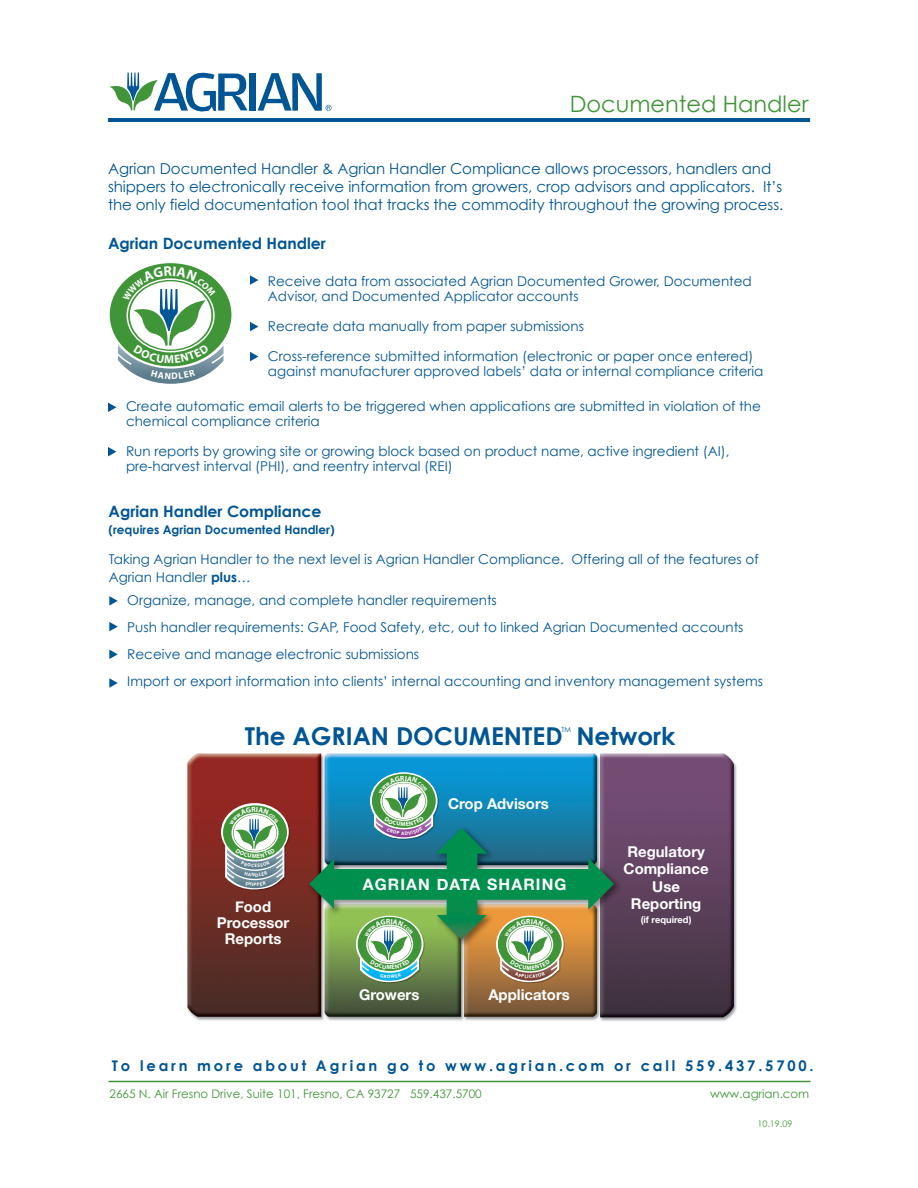
<style>
.page{position:relative;width:918px;height:1188px;background:#fff}
.page>*{position:absolute;margin:0;border:0;box-sizing:border-box;transform-origin:0 0}
.t1{font:700 24.6px "Century Gothic";color:#005595}
.t2{font:22.5px "Century Gothic";color:#3f9537}
.t3{font:700 15.75px "Helvetica Neue";letter-spacing:.075em;color:#fff}
.t4{font:700 15.6px "Century Gothic";color:#005595}
.t5{font:15px/18px "Century Gothic";letter-spacing:-.005em;color:#005595}
.t6{font:700 14.85px/17.4px "Helvetica Neue";color:#fff;text-align:center}
.t7{font:700 14.7px "Century Gothic";letter-spacing:.19em;color:#005595}
.t8{font:13.5px/15px "Century Gothic";color:#005595}
.t9{font:700 12px "Century Gothic";color:#005595}
.t10{font:11.7px "Century Gothic";color:#3f9537}
.t11{font:700 9.3px "Helvetica Neue";color:#fff}
.t12{font:9px "Century Gothic";color:#3f9537}
.t13{font:7.05px "Century Gothic";color:#005595}
.t14{font:700 4.95px "Myriad";color:#fff}
.s1{font-weight:700}
</style>
<div class="page">
<hr style="left:108px;top:118px;width:702px;height:4px;background:#005595">
<div style="left:249px;top:73px;width:7px;height:38px;background:#005595"></div>
<svg style="left:258px;top:73px;width:74px;height:38px"></svg>
<svg style="left:110px;top:72px;width:138px;height:40px"></svg>
<hr style="left:109px;top:1081px;width:702px;height:1px;background:#3f9537">
<svg style="left:250px;top:275px;width:8px;height:10px"></svg>
<svg style="left:250px;top:322px;width:8px;height:9px"></svg>
<svg style="left:250px;top:352px;width:8px;height:9px"></svg>
<svg style="left:108px;top:403px;width:8px;height:9px"></svg>
<svg style="left:108px;top:447px;width:8px;height:9px"></svg>
<svg style="left:109px;top:596px;width:9px;height:10px"></svg>
<svg style="left:109px;top:622px;width:9px;height:9px"></svg>
<svg style="left:109px;top:650px;width:9px;height:9px"></svg>
<svg style="left:109px;top:678px;width:9px;height:10px"></svg>
<div style="left:110px;top:263px;width:121px;height:103px;background:#3f9537;border-radius:50%"></div>
<img style="left:187px;top:753px;width:550px;height:268px">
<img style="left:305px;top:823px;width:321px;height:129px">
<svg style="left:115px;top:266px;width:113px;height:118px"></svg>
<svg style="left:309px;top:772px;width:305px;height:211px;background:#538d7b"></svg>
<svg style="left:221px;top:803px;width:69px;height:88px"></svg>
<h2 class="t2" style="left:570px;top:90px;width:240px">Documented Handler</h2>
<p class="t5" style="left:108px;top:160px;width:677px">Agrian Documented Handler &amp; Agrian Handler Compliance allows processors, handlers and shippers to electronically receive information from growers, crop advisors and applicators. It’s the only field documentation tool that tracks the commodity throughout the growing process.</p>
<p class="t4" style="left:108px;top:233px;width:219px">Agrian Documented Handler</p>
<p class="t8" style="left:268px;top:273px;width:485px">Receive data from associated Agrian Documented Grower, Documented<br>Advisor, and Documented Applicator accounts</p>
<p class="t8" style="left:268px;top:318px;width:317px">Recreate data manually from paper submissions</p>
<p class="t8" style="left:268px;top:348px;width:497px">Cross-reference submitted information (electronic or paper once entered) against manufacturer approved labels’ data or internal compliance criteria</p>
<p class="t8" style="left:126px;top:399px;width:636px">Create automatic email alerts to be triggered when applications are submitted in violation of the chemical compliance criteria</p>
<p class="t8" style="left:126px;top:444px;width:605px">Run reports by growing site or growing block based on product name, active ingredient (AI), pre-harvest interval (PHI), and reentry interval (REI)</p>
<p class="t4" style="left:109px;top:502px;width:214px">Agrian Handler Compliance</p>
<p class="t9" style="left:109px;top:522px;width:228px">(requires Agrian Documented Handler)</p>
<p class="t8" style="left:109px;top:550px;width:651px;line-height:18px">Taking Agrian Handler to the next level is Agrian Handler Compliance. Offering all of the features of<br>Agrian Handler <span class="s1">plus</span>…</p>
<p class="t8" style="left:127px;top:587px;width:637px;line-height:27px">Organize, manage, and complete handler requirements<br>Push handler requirements: GAP, Food Safety, etc, out to linked Agrian Documented accounts Receive and manage electronic submissions<br>Import or export information into clients’ internal accounting and inventory management systems</p>
<h1 class="t1" style="left:245px;top:720px;width:432px">The AGRIAN DOCUMENTED Network</h1>
<p class="t13" style="left:562px;top:725px;width:11px">TM</p>
<p class="t14" style="left:254px;top:863px;width:4px">E</p>
<p class="t14" style="left:254px;top:882px;width:4px">P</p>
<p class="t6" style="left:217px;top:898px;width:74px;line-height:16px">Food<br>Processor<br>Reports</p>
<p class="t6" style="left:448px;top:795px;width:102px">Crop Advisors</p>
<p class="t3" style="left:363px;top:875px;width:205px">AGRIAN DATA SHARING</p>
<p class="t6" style="left:359px;top:985px;width:62px">Growers</p>
<p class="t6" style="left:488px;top:985px;width:83px">Applicators</p>
<p class="t6" style="left:624px;top:843px;width:86px">Regulatory<br>Compliance<br>Use<br>Reporting</p>
<p class="t11" style="left:641px;top:914px;width:52px">(if required)</p>
<p class="t7" style="left:112px;top:1056px;width:703px">To learn more about Agrian go to www.agrian.com or call 559.437.5700.</p>
<p class="t10" style="left:110px;top:1087px;width:374px">2665 N. Air Fresno Drive, Suite 101, Fresno, CA 93727 559.437.5700</p>
<p class="t10" style="left:710px;top:1087px;width:101px">www.agrian.com</p>
<p class="t12" style="left:758px;top:1118px;width:36px">10.19.09</p>
</div>
